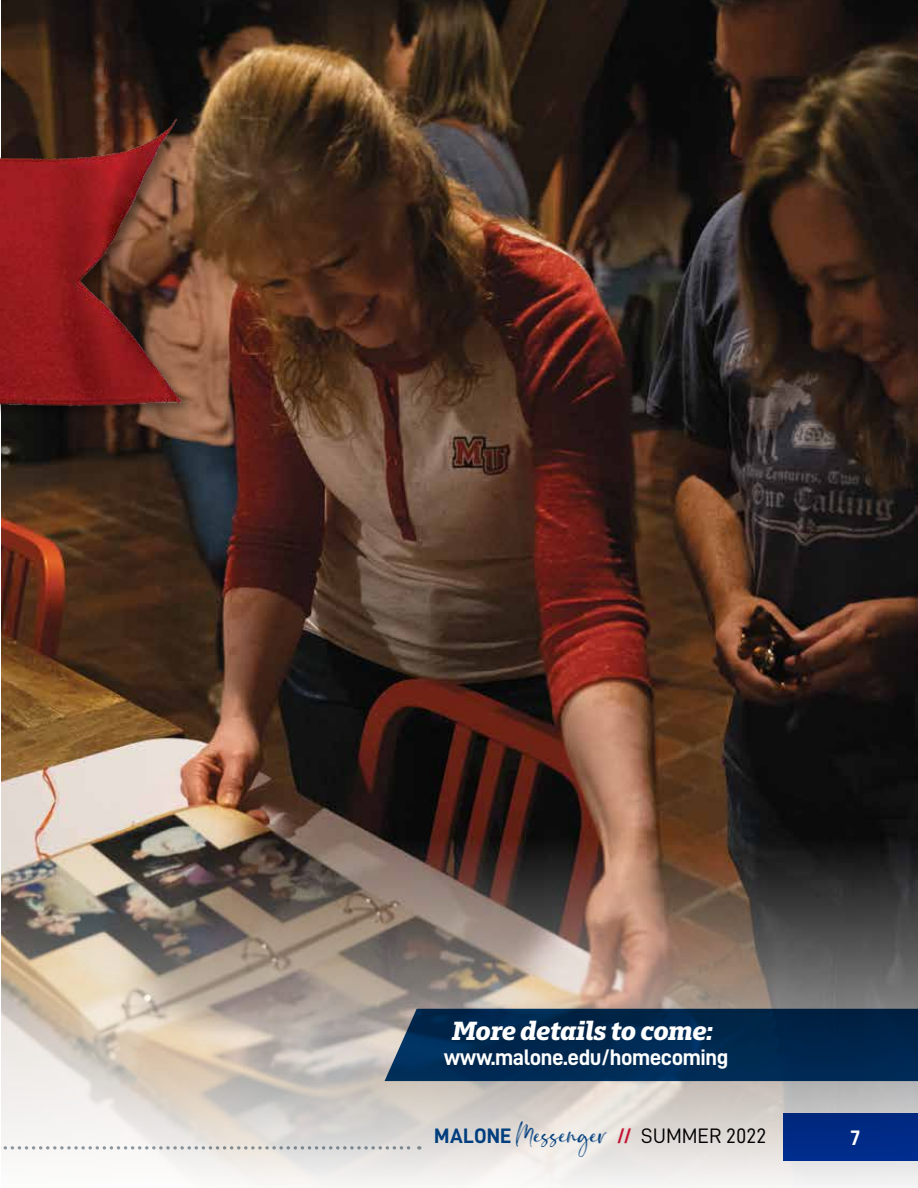
<style>
.page{position:relative;width:918px;height:1188px;background:#fff}
.page>*{position:absolute;margin:0;border:0;box-sizing:border-box;transform-origin:0 0}
.t1{font:49.5px "Greatlove";letter-spacing:.005em;color:#003e7e}
.t2{font:italic 800 27px "Majora Pro";letter-spacing:-.02em;color:#fff}
.t3{font:22.5px "D DIN Bold";letter-spacing:-.02em;color:#fff}
.t4{font:21px "D DIN";color:#000}
.t5{font:21px "D DIN Bold";letter-spacing:.005em;color:#003e7e}
.t6{font:21px "D DIN Bold";color:#fff}
.s1{font-family:"D DIN Bold";color:#c41230}
</style>
<div class="page">
<img style="left:1px;top:0;width:917px;height:839px">
<img style="left:1px;top:839px;width:917px;height:347px">
<svg style="left:385px;top:1009px;width:533px;height:72px;background:#052c52"></svg>
<img style="left:0;top:0;width:230px;height:586px">
<div style="left:783px;top:1114px;width:135px;height:47px;background:#002a86"></div>
<svg style="left:1px;top:1146px;width:419px;height:4px"></svg>
<p class="t2" style="left:452px;top:1008px;width:263px">More details to come:</p>
<p class="t3" style="left:444px;top:1045px;width:286px">www.malone.edu/homecoming</p>
<p class="t5" style="left:434px;top:1124px;width:78px">MALONE</p>
<h1 class="t1" style="left:516px;top:1111px;width:94px">Messenger</h1>
<p class="t4" style="left:617px;top:1124px;width:151px"><span class="s1">//</span> SUMMER 2022</p>
<p class="t6" style="left:850px;top:1126px;width:11px">7</p>
</div>
